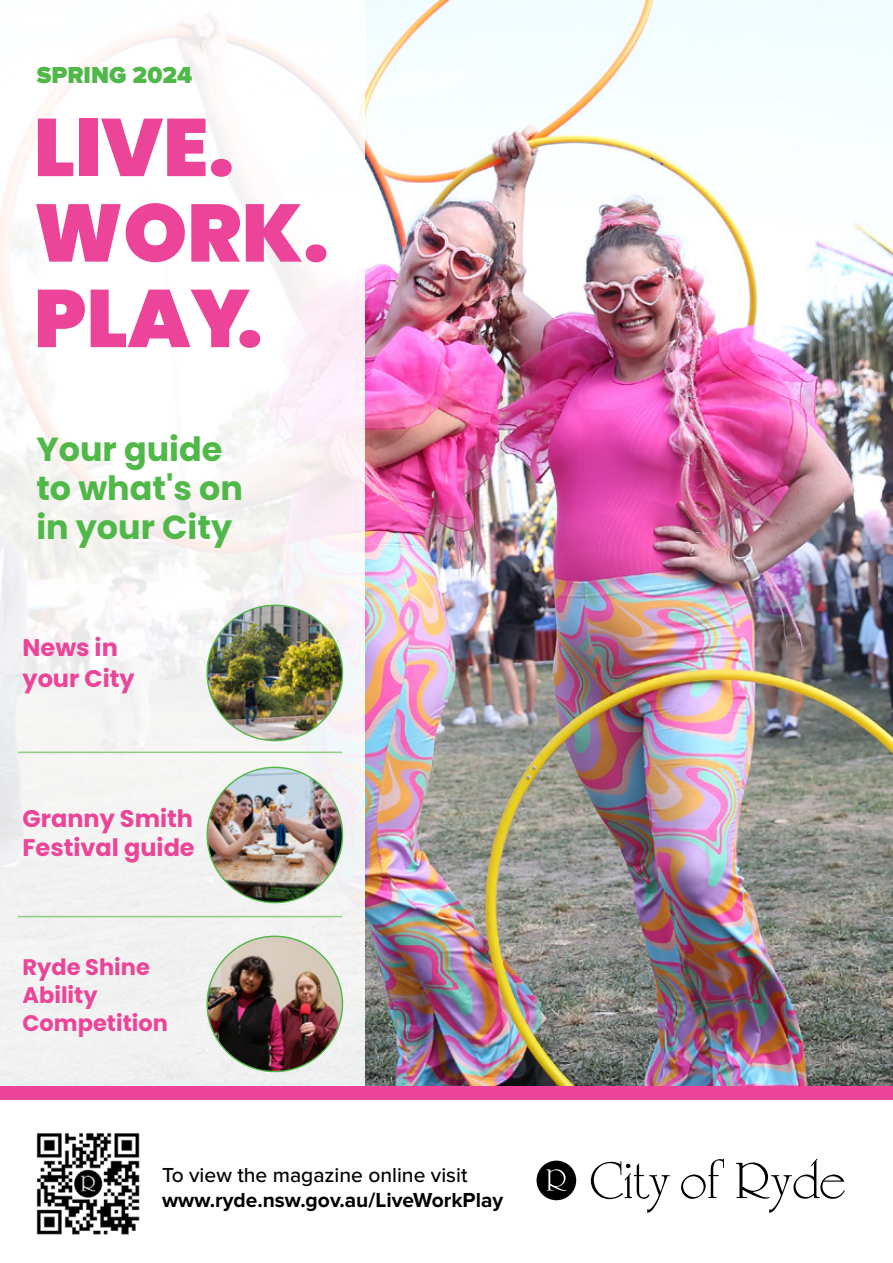
<style>
.page{position:relative;width:893px;height:1263px;background:#fff}
.page>*{position:absolute;margin:0;border:0;box-sizing:border-box;transform-origin:0 0}
.t1{font:900 81.3px/85.5px "Poppins";color:#eb4498}
.t2{font:700 33.45px/38.7px "Poppins";color:#50b848}
.t3{font:700 24px/30.8px "Poppins";color:#eb4498}
.t4{font:900 24px "Proxima Nova";color:#50b848}
.t5{font:700 22.5px/27.8px "Poppins";color:#eb4498}
.t6{font:700 21px "Proxima Nova";color:#000}
.t7{font:500 21px "Proxima Nova";color:#000}
</style>
<div class="page">
<img style="left:364px;top:0;width:529px;height:1086px">
<svg style="left:537px;top:1160px;width:39px;height:40px"></svg>
<svg style="left:591px;top:1161px;width:79px;height:52px"></svg>
<svg style="left:681px;top:1159px;width:43px;height:40px"></svg>
<svg style="left:736px;top:1159px;width:109px;height:54px"></svg>
<svg style="left:36px;top:1133px;width:104px;height:102px"></svg>
<div style="left:0;top:0;width:364px;height:1094px;background:linear-gradient(to right,#f8f8f7,#f9f6f7)"></div>
<div style="left:0;top:1086px;width:893px;height:14px;background:#eb4498"></div>
<img style="left:207px;top:936px;width:135px;height:135px;border-radius:68px">
<img style="left:207px;top:767px;width:135px;height:136px;border-radius:68px">
<img style="left:207px;top:605px;width:135px;height:135px;border-radius:68px">
<hr style="left:18px;top:916px;width:324px;height:1px;background:#92cc82">
<hr style="left:18px;top:752px;width:324px;height:1px;background:#92cc82">
<p class="t4" style="left:37px;top:61px;width:157px">SPRING 2024</p>
<h1 class="t1" style="left:34px;top:105px;width:297px">LIVE.<br>WORK.<br>PLAY.</h1>
<h2 class="t2" style="left:36px;top:430px;width:208px">Your guide to what's on in your City</h2>
<p class="t3" style="left:22px;top:633px;width:114px">News in your City</p>
<p class="t3" style="left:22px;top:805px;width:174px;line-height:28.8px">Granny Smith<br>Festival guide</p>
<p class="t5" style="left:22px;top:954px;width:147px">Ryde Shine<br>Ability<br>Competition</p>
<p class="t7" style="left:162px;top:1163px;width:307px">To view the magazine online visit</p>
<p class="t6" style="left:162px;top:1188px;width:343px">www.ryde.nsw.gov.au/LiveWorkPlay</p>
</div>
